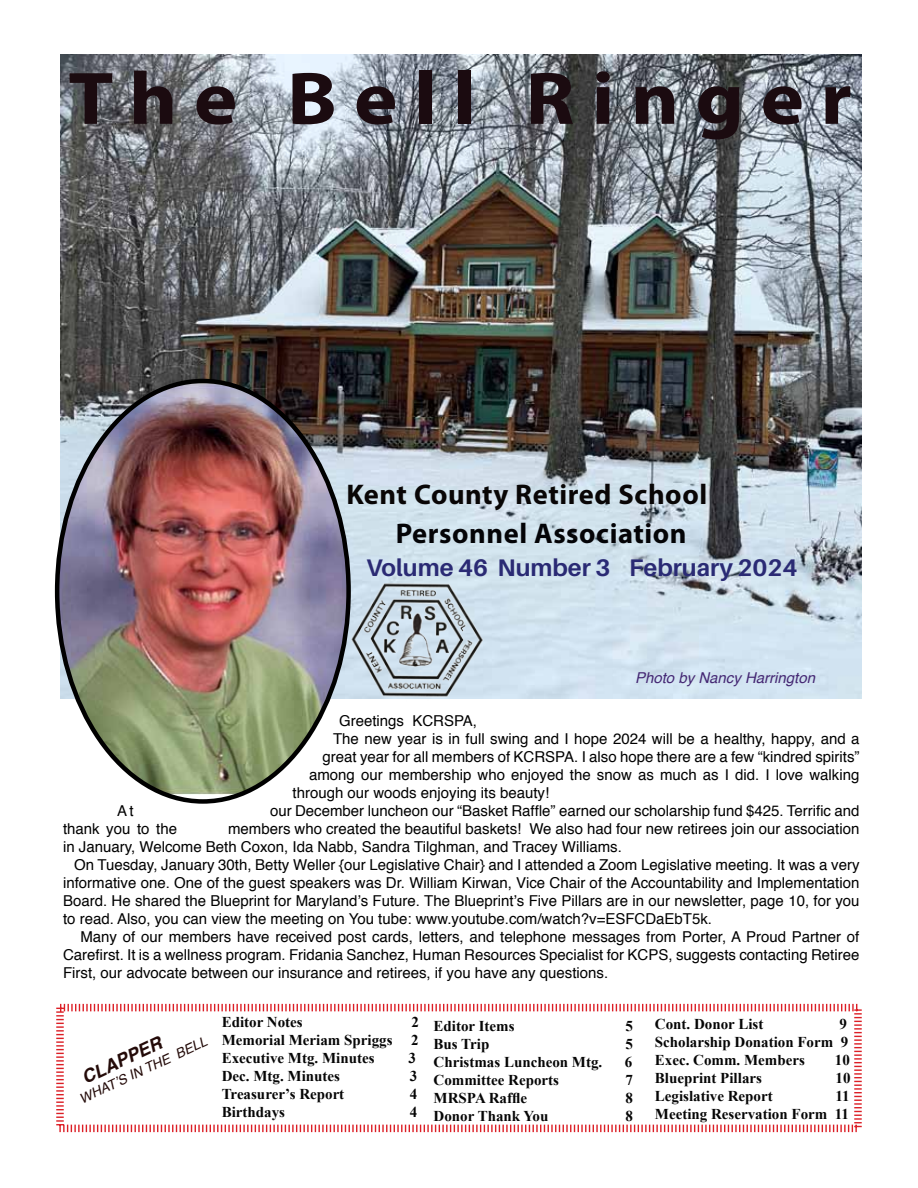
<style>
.page{position:relative;width:918px;height:1188px;background:#fff}
.page>*{position:absolute;margin:0;border:0;box-sizing:border-box;transform-origin:0 0}
.t1{font:700 75px "Myriad Pro";letter-spacing:.2em;color:#1b0b10;scale:1.1 1}
.t2{font:700 28.5px "Myriad Pro";letter-spacing:.02em;color:#090606}
.t3{font:700 28.5px "Myriad Pro";letter-spacing:.02em;color:#040407}
.t4{font:700 24px "Aileron";color:#2a2a74}
.t5{font:italic 700 18px "Helvetica";color:#240b09}
.t6{font:15px/18px "Helvetica";color:#000;text-align:justify}
.t7{font:700 15px/18px "Times New Roman";color:#060606;text-align:justify}
.t8{font:italic 15px "Helvetica";color:#452874}
.t9{font:italic 13.5px "Helvetica";color:#240b09}
</style>
<div class="page">
<img style="left:60px;top:54px;width:802px;height:644px">
<img style="left:349px;top:580px;width:137px;height:119px">
<svg style="left:56px;top:1003px;width:806px;height:130px"></svg>
<img style="left:57px;top:381px;width:292px;height:414px">
<h1 class="t1" style="left:68px;top:50px;width:714px">The Bell Ringer</h1>
<h2 class="t2" style="left:346px;top:476px;width:362px">Kent County Retired School</h2>
<h2 class="t3" style="left:396px;top:514px;width:292px">Personnel Association</h2>
<h3 class="t4" style="left:366px;top:554px;width:433px">Volume 46 Number 3 February 2024</h3>
<p class="t8" style="left:635px;top:666px;width:182px">Photo by Nancy Harrington</p>
<p class="t6" style="left:339px;top:712px;width:140px">Greetings KCRSPA,</p>
<p class="t6" style="left:333px;top:730px;width:528px">The new year is in full swing and I hope 2024 will be a healthy, happy, and a</p>
<p class="t6" style="left:323px;top:748px;width:538px">great year for all members of KCRSPA. I also hope there are a few “kindred spirits”</p>
<p class="t6" style="left:309px;top:766px;width:552px">among our membership who enjoyed the snow as much as I did. I love walking</p>
<p class="t6" style="left:293px;top:784px;width:258px">through our woods enjoying its beauty!</p>
<p class="t6" style="left:117px;top:802px;width:18px">At</p>
<p class="t6" style="left:270px;top:802px;width:591px">our December luncheon our “Basket Raffle” earned our scholarship fund $425. Terrific and</p>
<p class="t6" style="left:63px;top:820px;width:115px">thank you to the</p>
<p class="t6" style="left:63px;top:820px;width:798px;text-indent:165px">members who created the beautiful baskets! We also had four new retirees join our association in January, Welcome Beth Coxon, Ida Nabb, Sandra Tilghman, and Tracey Williams.</p>
<p class="t6" style="left:63px;top:856px;width:798px;text-indent:11px">On Tuesday, January 30th, Betty Weller {our Legislative Chair} and I attended a Zoom Legislative meeting. It was a very informative one. One of the guest speakers was Dr. William Kirwan, Vice Chair of the Accountability and Implementation Board. He shared the Blueprint for Maryland’s Future. The Blueprint’s Five Pillars are in our newsletter, page 10, for you to read. Also, you can view the meeting on You tube: www.youtube.com/watch?v=ESFCDaEbT5k.</p>
<p class="t6" style="left:63px;top:928px;width:798px;text-indent:17px">Many of our members have received post cards, letters, and telephone messages from Porter, A Proud Partner of Carefirst. It is a wellness program. Fridania Sanchez, Human Resources Specialist for KCPS, suggests contacting Retiree First, our advocate between our insurance and retirees, if you have any questions.</p>
<p class="t5" style="left:77px;top:1065px;width:88px;rotate:-25deg">CLAPPER</p>
<p class="t9" style="left:76px;top:1090px;width:141px;rotate:-25deg">WHAT’S IN THE BELL</p>
<p class="t7" style="left:222px;top:1013px;width:82px">Editor Notes</p>
<p class="t7" style="left:411px;top:1013px;width:9px">2</p>
<p class="t7" style="left:222px;top:1031px;width:172px">Memorial Meriam Spriggs</p>
<p class="t7" style="left:411px;top:1031px;width:9px">2</p>
<p class="t7" style="left:222px;top:1049px;width:154px">Executive Mtg. Minutes</p>
<p class="t7" style="left:408px;top:1049px;width:9px">3</p>
<p class="t7" style="left:222px;top:1067px;width:120px">Dec. Mtg. Minutes</p>
<p class="t7" style="left:410px;top:1067px;width:9px">3</p>
<p class="t7" style="left:222px;top:1085px;width:124px">Treasurer’s Report</p>
<p class="t7" style="left:410px;top:1085px;width:9px">4</p>
<p class="t7" style="left:222px;top:1103px;width:65px">Birthdays</p>
<p class="t7" style="left:410px;top:1103px;width:9px">4</p>
<p class="t7" style="left:434px;top:1017px;width:82px">Editor Items</p>
<p class="t7" style="left:626px;top:1017px;width:9px">5</p>
<p class="t7" style="left:434px;top:1035px;width:57px">Bus Trip</p>
<p class="t7" style="left:626px;top:1035px;width:9px">5</p>
<p class="t7" style="left:434px;top:1053px;width:170px">Christmas Luncheon Mtg.</p>
<p class="t7" style="left:625px;top:1053px;width:9px">6</p>
<p class="t7" style="left:434px;top:1071px;width:127px">Committee Reports</p>
<p class="t7" style="left:626px;top:1071px;width:9px">7</p>
<p class="t7" style="left:434px;top:1089px;width:95px">MRSPA Raffle</p>
<p class="t7" style="left:626px;top:1089px;width:9px">8</p>
<p class="t7" style="left:434px;top:1107px;width:116px">Donor Thank You</p>
<p class="t7" style="left:626px;top:1107px;width:9px">8</p>
<p class="t7" style="left:655px;top:1015px;width:110px">Cont. Donor List</p>
<p class="t7" style="left:655px;top:1015px;width:195px;text-indent:185px">9<br>Scholarship Donation Form 9<br>Exec. Comm. Members</p>
<p class="t7" style="left:835px;top:1051px;width:16px">10</p>
<p class="t7" style="left:655px;top:1069px;width:109px">Blueprint Pillars</p>
<p class="t7" style="left:836px;top:1069px;width:16px">10</p>
<p class="t7" style="left:655px;top:1087px;width:119px">Legislative Report</p>
<p class="t7" style="left:655px;top:1087px;width:196px;text-align:right">11<br>Meeting Reservation Form 11</p>
</div>
